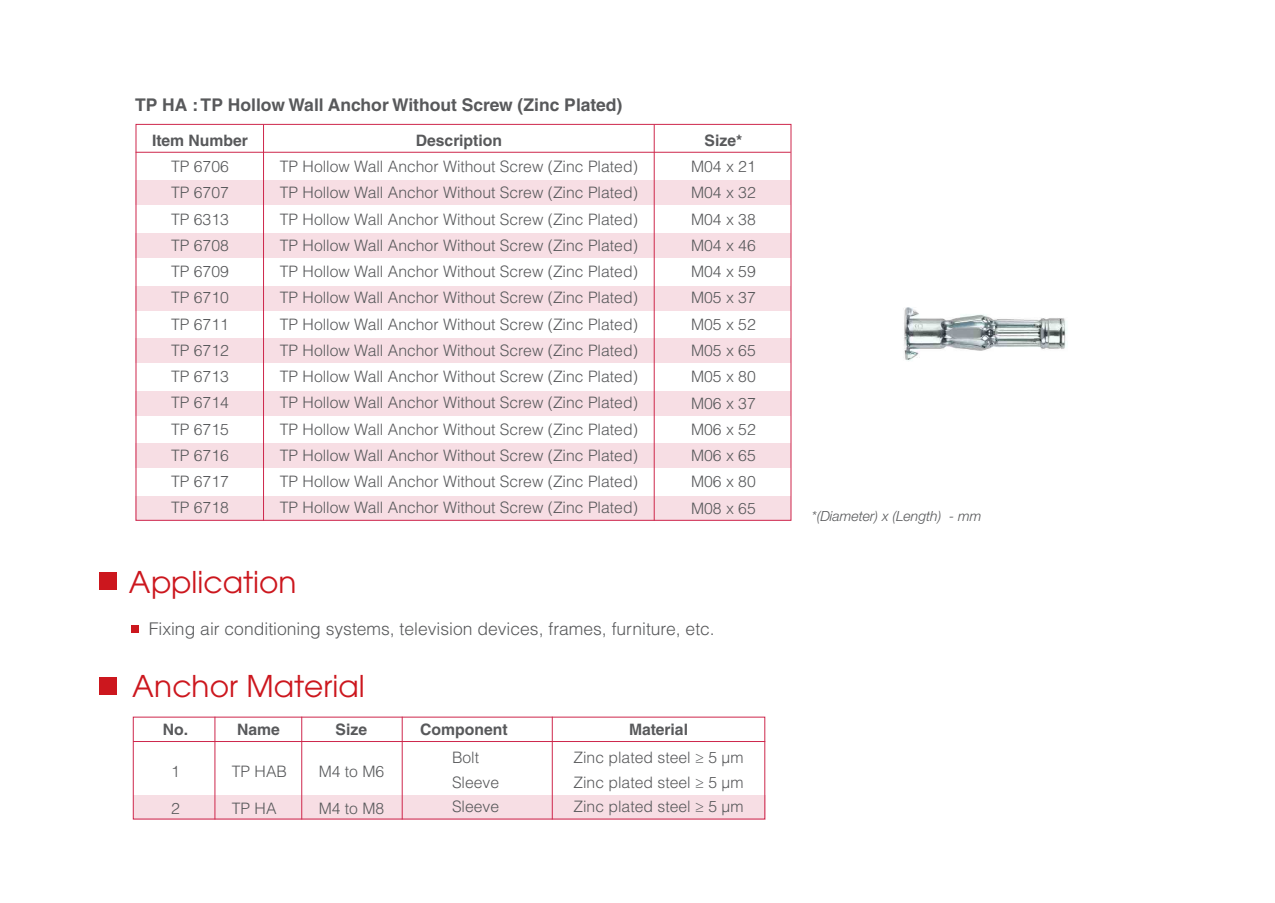
<style>
.page{position:relative;width:1275px;height:903px;background:#fff}
.page>*{position:absolute;margin:0;border:0;box-sizing:border-box;transform-origin:0 0}
.t1{font:29.75px "Avant Garde";color:#cc171e}
.t2{font:300 17.5px "Helvetica LT Std";color:#58595b}
.t3{font:700 17.5px "Helvetica LT Std";color:#58595b}
.t4{font:300 15.75px/26.2px "Helvetica LT Std";color:#58595b;text-align:justify}
.t5{font:700 15.75px "Helvetica LT Std";color:#58595b}
.t6{font:italic 300 14px "Helvetica Neue LT Std";color:#58595b}
</style>
<div class="page">
<div style="left:99px;top:572px;width:18px;height:18px;background:#cc171e"></div>
<div style="left:133px;top:795px;width:632px;height:24px;background:#f7dee4"></div>
<div style="left:131px;top:625px;width:8px;height:8px;background:#cc171e"></div>
<hr style="left:301px;top:717px;width:1px;height:102px;background:#ce274c">
<hr style="left:214px;top:717px;width:1px;height:102px;background:#ce274c">
<hr style="left:402px;top:717px;width:1px;height:102px;background:#ce274c">
<hr style="left:552px;top:717px;width:1px;height:102px;background:#ce274c">
<hr style="left:133px;top:741px;width:632px;height:1px;background:#ce274c">
<div style="left:99px;top:677px;width:18px;height:18px;background:#cc171e"></div>
<img style="left:904px;top:307px;width:163px;height:54px">
<hr style="left:263px;top:125px;width:1px;height:396px;background:#ce274c">
<hr style="left:654px;top:125px;width:1px;height:396px;background:#ce274c">
<hr style="left:136px;top:152px;width:655px;height:1px;background:#ce274c">
<div style="left:135px;top:180px;width:656px;height:24px;background:#f7dee4"></div>
<div style="left:135px;top:233px;width:656px;height:25px;background:#f7dee4"></div>
<div style="left:135px;top:287px;width:656px;height:24px;background:#f7dee4"></div>
<div style="left:135px;top:339px;width:656px;height:24px;background:#f7dee4"></div>
<div style="left:135px;top:391px;width:656px;height:24px;background:#f7dee4"></div>
<div style="left:135px;top:443px;width:656px;height:24px;background:#f7dee4"></div>
<div style="left:135px;top:496px;width:656px;height:25px;background:#f7dee4"></div>
<p class="t3" style="left:135px;top:94px;width:489px">TP HA : TP Hollow Wall Anchor Without Screw (Zinc Plated)</p>
<p class="t5" style="left:152px;top:131px;width:98px">Item Number</p>
<p class="t4" style="left:171px;top:153px;width:59px">TP 6706<br>TP 6707<br>TP 6313<br>TP 6708<br>TP 6709<br>TP 6710<br>TP 6711<br>TP 6712<br>TP 6713<br>TP 6714<br>TP 6715<br>TP 6716<br>TP 6717<br>TP 6718</p>
<p class="t5" style="left:416px;top:131px;width:88px">Description</p>
<p class="t4" style="left:280px;top:153px;width:359px">TP Hollow Wall Anchor Without Screw (Zinc Plated)<br>TP Hollow Wall Anchor Without Screw (Zinc Plated)<br>TP Hollow Wall Anchor Without Screw (Zinc Plated)<br>TP Hollow Wall Anchor Without Screw (Zinc Plated)<br>TP Hollow Wall Anchor Without Screw (Zinc Plated)<br>TP Hollow Wall Anchor Without Screw (Zinc Plated)<br>TP Hollow Wall Anchor Without Screw (Zinc Plated)<br>TP Hollow Wall Anchor Without Screw (Zinc Plated)<br>TP Hollow Wall Anchor Without Screw (Zinc Plated)<br>TP Hollow Wall Anchor Without Screw (Zinc Plated)<br>TP Hollow Wall Anchor Without Screw (Zinc Plated)<br>TP Hollow Wall Anchor Without Screw (Zinc Plated)<br>TP Hollow Wall Anchor Without Screw (Zinc Plated)<br>TP Hollow Wall Anchor Without Screw (Zinc Plated)</p>
<p class="t5" style="left:704px;top:131px;width:39px">Size*</p>
<p class="t4" style="left:691px;top:153px;width:66px">M04 x 21<br>M04 x 32<br>M04 x 38<br>M04 x 46<br>M04 x 59<br>M05 x 37<br>M05 x 52<br>M05 x 65<br>M05 x 80<br>M06 x 37<br>M06 x 52<br>M06 x 65<br>M06 x 80<br>M08 x 65</p>
<h1 class="t1" style="left:129px;top:564px;width:169px">Application</h1>
<p class="t2" style="left:149px;top:618px;width:568px">Fixing air conditioning systems, television devices, frames, furniture, etc.</p>
<h1 class="t1" style="left:132px;top:668px;width:234px">Anchor Material</h1>
<p class="t5" style="left:163px;top:720px;width:27px">No.</p>
<p class="t4" style="left:171px;top:758px;width:10px">1</p>
<p class="t4" style="left:171px;top:795px;width:10px">2</p>
<p class="t5" style="left:237px;top:720px;width:44px">Name</p>
<p class="t4" style="left:232px;top:758px;width:57px">TP HAB</p>
<p class="t4" style="left:232px;top:795px;width:46px">TP HA</p>
<p class="t5" style="left:336px;top:720px;width:33px">Size</p>
<p class="t4" style="left:319px;top:758px;width:67px">M4 to M6</p>
<p class="t4" style="left:319px;top:795px;width:67px">M4 to M8</p>
<p class="t5" style="left:420px;top:720px;width:89px">Component</p>
<p class="t4" style="left:452px;top:745px;width:49px;line-height:24.5px;text-align:left">Bolt<br>Sleeve<br>Sleeve</p>
<p class="t5" style="left:629px;top:720px;width:61px">Material</p>
<p class="t4" style="left:573px;top:745px;width:172px;line-height:24.5px">Zinc plated steel ≥ 5 μm Zinc plated steel ≥ 5 μm Zinc plated steel ≥ 5 μm</p>
<p class="t6" style="left:812px;top:507px;width:171px">*(Diameter) x (Length) - mm</p>
</div>
